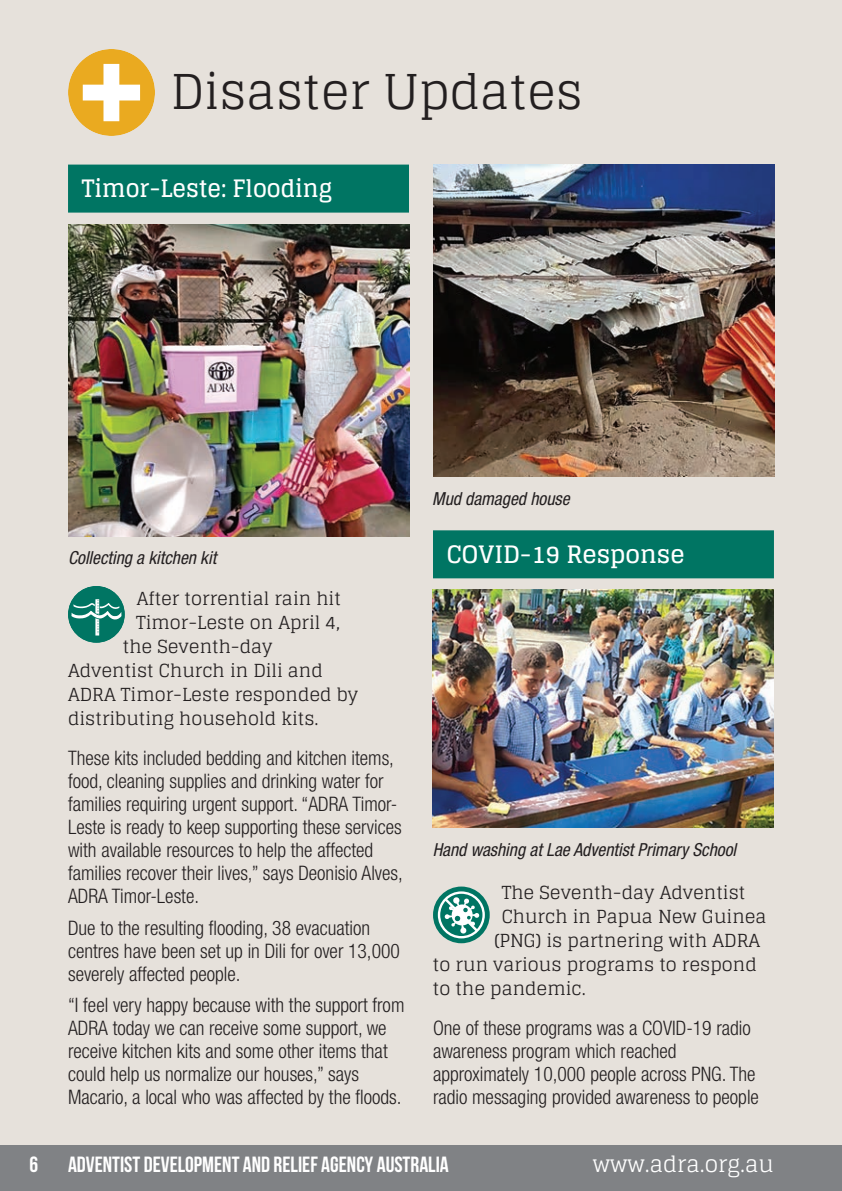
<style>
.page{position:relative;width:842px;height:1191px;background:#fff}
.page>*{position:absolute;margin:0;border:0;box-sizing:border-box;transform-origin:0 0}
.t1{font:48px "Glegoo";color:#231f20}
.t2{font:700 24px "Glegoo";color:#fff;scale:.95 1}
.t3{font:700 24px "Glegoo";color:#fff}
.t4{font:22px "Bebas Neue";color:#fff}
.t5{font:22px "Glegoo";color:#fff}
.t6{font:300 condensed 20px/23px "Helvetica Neue";color:#231f20}
.t7{font:18px "Glegoo";color:#231f20}
.t8{font:italic condensed 18px "Helvetica Neue";color:#231f20}
</style>
<div class="page">
<div style="left:0;top:0;width:842px;height:1163px;background:#e6e1db"></div>
<div style="left:0;top:1145px;width:842px;height:46px;background:#808285"></div>
<div style="left:68px;top:49px;width:87px;height:87px;background:#eaaa20;border-radius:50%"></div>
<svg style="left:83px;top:64px;width:57px;height:57px"></svg>
<div style="left:68px;top:165px;width:341px;height:48px;background:#007563"></div>
<div style="left:433px;top:530px;width:341px;height:48px;background:#007563"></div>
<img style="left:68px;top:224px;width:341px;height:312px">
<img style="left:432px;top:589px;width:342px;height:238px">
<div style="left:68px;top:586px;width:57px;height:56px;background:#007563;border-radius:50%"></div>
<svg style="left:71px;top:599px;width:50px;height:36px"></svg>
<svg style="left:433px;top:886px;width:57px;height:57px"></svg>
<svg style="left:438px;top:891px;width:47px;height:47px"></svg>
<img style="left:433px;top:165px;width:341px;height:311px">
<h1 class="t1" style="left:171px;top:64px;width:414px">Disaster Updates</h1>
<p class="t2" style="left:82px;top:175px;width:265px">Timor-Leste: Flooding</p>
<p class="t4" style="left:30px;top:1151px;width:10px">6</p>
<p class="t8" style="left:68px;top:551px;width:150px">Collecting a kitchen kit</p>
<p class="t7" style="left:137px;top:588px;width:206px">After torrential rain hit</p>
<p class="t7" style="left:136px;top:612px;width:205px">Timor-Leste on April 4,</p>
<p class="t7" style="left:123px;top:636px;width:151px">the Seventh-day</p>
<p class="t7" style="left:68px;top:660px;width:256px">Adventist Church in Dili and</p>
<p class="t7" style="left:68px;top:684px;width:292px">ADRA Timor-Leste responded by</p>
<p class="t7" style="left:68px;top:708px;width:252px">distributing household kits.</p>
<p class="t6" style="left:68px;top:748px;width:336px">These kits included bedding and kitchen items, food, cleaning supplies and drinking water for families requiring urgent support. “ADRA Timor-Leste is ready to keep supporting these services with available resources to help the affected families recover their lives,” says Deonisio Alves, ADRA Timor-Leste.</p>
<p class="t6" style="left:68px;top:918px;width:333px">Due to the resulting flooding, 38 evacuation centres have been set up in Dili for over 13,000 severely affected people.</p>
<p class="t6" style="left:68px;top:995px;width:338px">“I feel very happy because with the support from ADRA today we can receive some support, we receive kitchen kits and some other items that could help us normalize our houses,” says Macario, a local who was affected by the floods.</p>
<p class="t8" style="left:432px;top:492px;width:142px">Mud damaged house</p>
<p class="t3" style="left:447px;top:541px;width:239px">COVID-19 Response</p>
<p class="t8" style="left:433px;top:843px;width:308px">Hand washing at Lae Adventist Primary School</p>
<p class="t7" style="left:502px;top:882px;width:245px">The Seventh-day Adventist</p>
<p class="t7" style="left:502px;top:906px;width:266px">Church in Papua New Guinea</p>
<p class="t7" style="left:494px;top:930px;width:268px">(PNG) is partnering with ADRA</p>
<p class="t7" style="left:433px;top:954px;width:325px">to run various programs to respond</p>
<p class="t7" style="left:433px;top:978px;width:154px">to the pandemic.</p>
<p class="t6" style="left:433px;top:1018px;width:327px">One of these programs was a COVID-19 radio awareness program which reached approximately 10,000 people across PNG. The radio messaging provided awareness to people</p>
<p class="t4" style="left:68px;top:1151px;width:382px">ADVENTIST DEVELOPMENT AND RELIEF AGENCY AUSTRALIA</p>
<p class="t5" style="left:593px;top:1151px;width:183px">www.adra.org.au</p>
</div>
